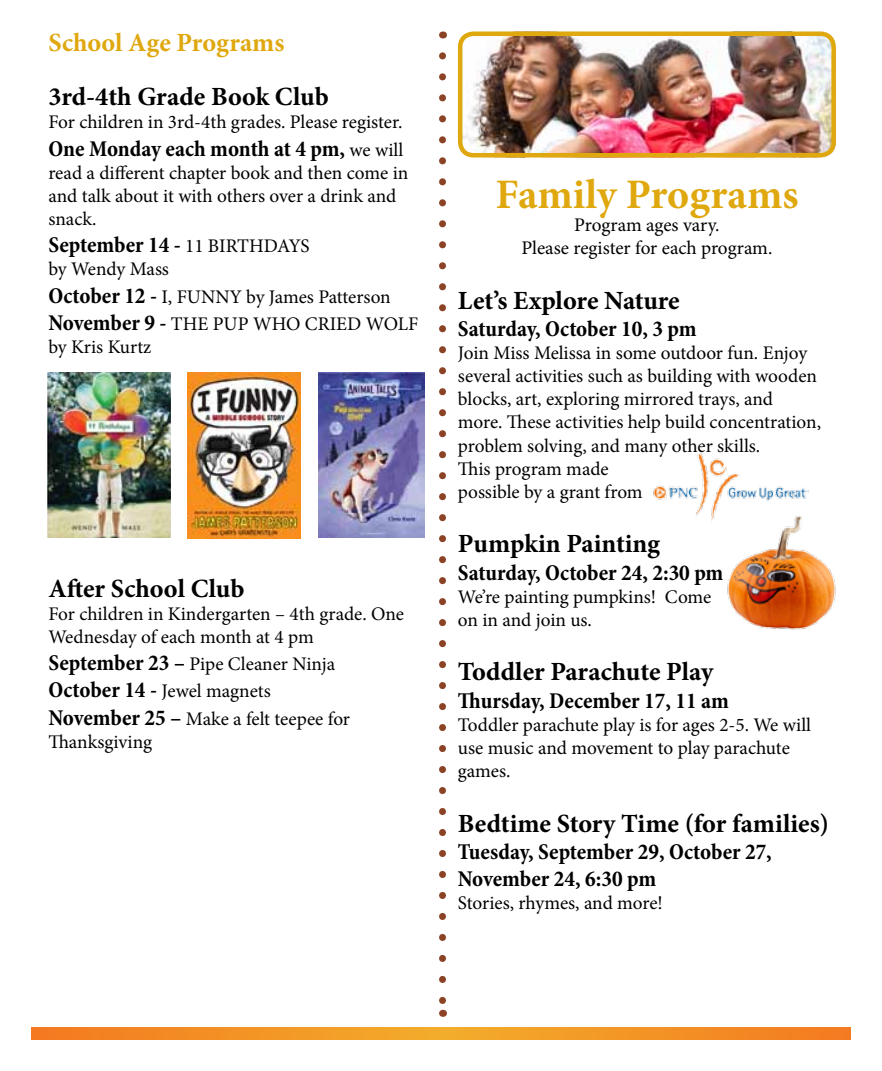
<style>
.page{position:relative;width:882px;height:1071px;background:#fff}
.page>*{position:absolute;margin:0;border:0;box-sizing:border-box;transform-origin:0 0}
.t1{font:700 42px "Minion Pro";color:#e0a80f}
.t2{font:700 26.25px "Minion Pro";color:#000}
.t3{font:700 26.25px "Minion Pro";color:#e0a80f}
.t4{font:700 condensed 22.75px/27.3px "Minion Pro";color:#000}
.t5{font:19.25px/23.1px "Minion Pro";letter-spacing:-.005em;color:#000}
.s1{font-weight:400;font-stretch:normal;font-size:19.25px}
.s2{font-weight:700;font-stretch:condensed;font-size:22.75px}
</style>
<div class="page">
<svg style="left:32px;top:1028px;width:818px;height:12px"></svg>
<svg style="left:439px;top:56px;width:7px;height:947px"></svg>
<img style="left:458px;top:32px;width:376px;height:120px">
<div style="left:458px;top:32px;width:378px;height:126px;border:5px solid #e0a80f;border-radius:13px"></div>
<img style="left:653px;top:453px;width:156px;height:68px">
<img style="left:48px;top:372px;width:123px;height:166px">
<img style="left:187px;top:372px;width:114px;height:167px">
<img style="left:318px;top:372px;width:107px;height:166px">
<img style="left:726px;top:505px;width:110px;height:125px">
<h2 class="t3" style="left:48px;top:24px;width:238px">School Age Programs</h2>
<h2 class="t2" style="left:48px;top:78px;width:282px">3rd-4th Grade Book Club</h2>
<p class="t5" style="left:48px;top:111px;width:356px">For children in 3rd-4th grades. Please register.</p>
<p class="t4" style="left:48px;top:135px;width:357px">One Monday each month at 4 pm, <span class="s1">we will</span></p>
<p class="t5" style="left:48px;top:161px;width:361px">read a different chapter book and then come in and talk about it with others over a drink and snack.</p>
<p class="t4" style="left:48px;top:231px;width:263px">September 14 - <span class="s1">11 BIRTHDAYS</span></p>
<p class="t5" style="left:48px;top:256px;width:372px;line-height:27.3px">by Wendy Mass<br><span class="s2">October 12 -</span> I, FUNNY by James Patterson<br><span class="s2">November 9 -</span> THE PUP WHO CRIED WOLF</p>
<p class="t5" style="left:48px;top:335px;width:104px">by Kris Kurtz</p>
<h2 class="t2" style="left:48px;top:570px;width:198px">After School Club</h2>
<p class="t5" style="left:48px;top:602px;width:357px">For children in Kindergarten – 4th grade. One<br>Wednesday of each month at 4 pm</p>
<p class="t5" style="left:48px;top:650px;width:303px;line-height:27.3px"><span class="s2">September 23 –</span> Pipe Cleaner Ninja<br><span class="s2">October 14 -</span> Jewel magnets<br><span class="s2">November 25 –</span> Make a felt teepee for</p>
<p class="t5" style="left:48px;top:730px;width:105px">Thanksgiving</p>
<h1 class="t1" style="left:495px;top:165px;width:305px">Family Programs</h1>
<p class="t5" style="left:521px;top:213px;width:253px;text-align:center">Program ages vary.<br>Please register for each program.</p>
<h2 class="t2" style="left:458px;top:282px;width:223px">Let’s Explore Nature</h2>
<p class="t4" style="left:458px;top:315px;width:240px">Saturday, October 10, 3 pm</p>
<p class="t5" style="left:458px;top:341px;width:365px">Join Miss Melissa in some outdoor fun. Enjoy several activities such as building with wooden blocks, art, exploring mirrored trays, and more. These activities help build concentration, problem solving, and many other skills.<br>This program made<br>possible by a grant from</p>
<h2 class="t2" style="left:458px;top:525px;width:204px">Pumpkin Painting</h2>
<p class="t4" style="left:458px;top:559px;width:267px">Saturday, October 24, 2:30 pm</p>
<p class="t5" style="left:458px;top:585px;width:255px">We’re painting pumpkins! Come on in and join us.</p>
<h2 class="t2" style="left:458px;top:654px;width:257px">Toddler Parachute Play</h2>
<p class="t4" style="left:458px;top:687px;width:272px">Thursday, December 17, 11 am</p>
<p class="t5" style="left:458px;top:713px;width:355px">Toddler parachute play is for ages 2-5. We will use music and movement to play parachute games.</p>
<h2 class="t2" style="left:458px;top:805px;width:373px">Bedtime Story Time (for families)</h2>
<p class="t4" style="left:458px;top:838px;width:316px">Tuesday, September 29, October 27,<br>November 24, 6:30 pm</p>
<p class="t5" style="left:458px;top:892px;width:207px">Stories, rhymes, and more!</p>
</div>
